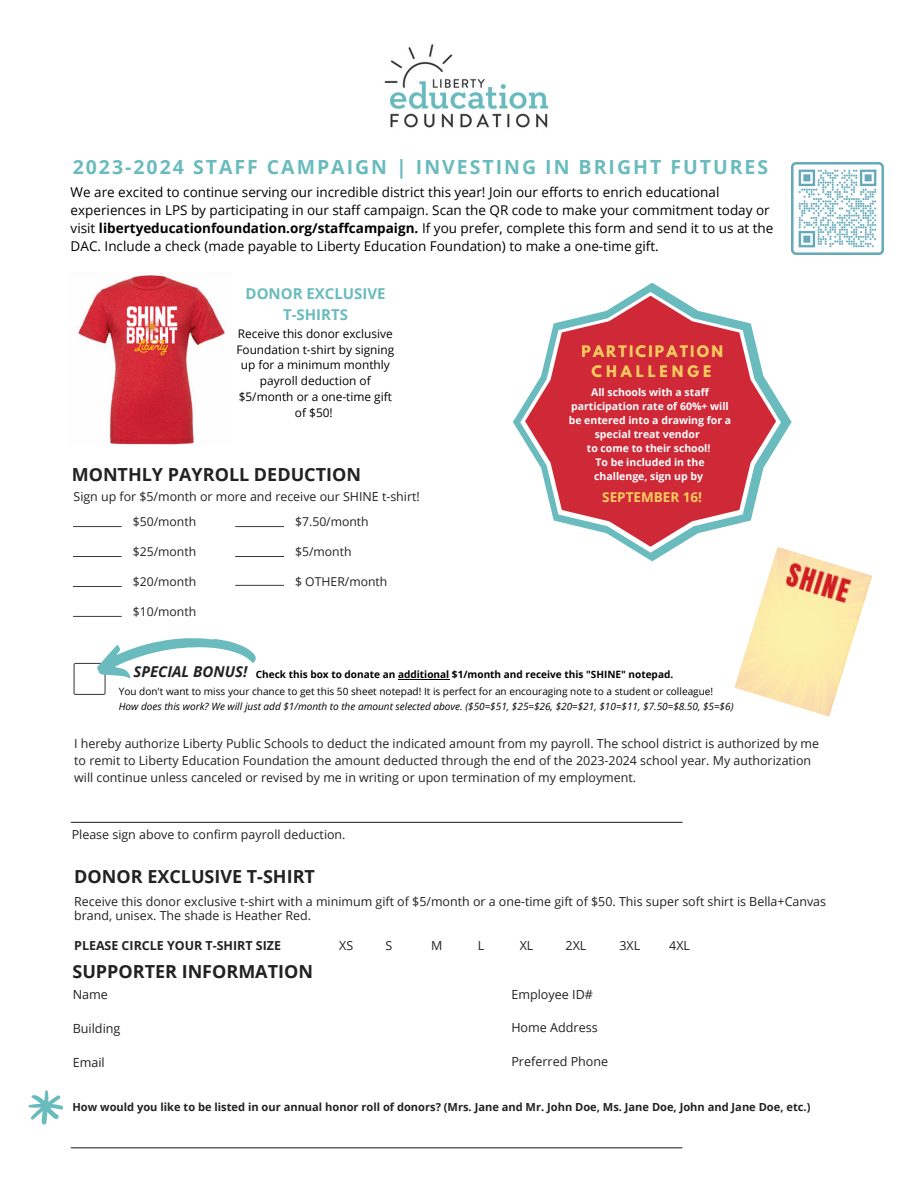
<style>
.page{position:relative;width:918px;height:1188px;background:#fff}
.page>*{position:absolute;margin:0;border:0;box-sizing:border-box;transform-origin:0 0}
.t1{font:700 19.5px "Open Sans";letter-spacing:.1em;color:#6abbbd}
.t2{font:700 18px "Open Sans";color:#222}
.t3{font:700 15px "Open Sans";color:#6abbbd}
.t4{font:italic 700 15px "Open Sans";color:#222}
.t5{font:700 14.1px "League Spartan";letter-spacing:.155em;color:#f7cd5f}
.t6{font:700 14.1px "League Spartan";letter-spacing:.28em;color:#f7cd5f}
.t7{font:13.5px/18px "Open Sans";color:#000}
.t8{font:700 13.5px "Open Sans";color:#f7cd5f}
.t9{font:12.6px "Open Sans";color:#222}
.t10{font:12.45px/16.8px "Open Sans";color:#222}
.t11{font:700 12.45px "Open Sans";color:#222}
.t12{font:12.15px "Open Sans";color:#222}
.t13{font:11.85px/15.8px "Open Sans";color:#000;text-align:center}
.t14{font:700 11.1px "Open Sans";color:#222}
.t15{font:700 10.5px/14px "Open Sans";color:#fff;text-align:center}
.t16{font:italic 10.05px "Open Sans";color:#000}
.t17{font:10.05px "Open Sans";color:#000}
.t18{font:700 10.05px "Open Sans";color:#000}
.s1{font-weight:700}
</style>
<div class="page">
<svg style="left:73px;top:526px;width:49px;height:1px"></svg>
<svg style="left:73px;top:556px;width:49px;height:1px"></svg>
<svg style="left:73px;top:586px;width:49px;height:1px"></svg>
<svg style="left:73px;top:616px;width:49px;height:1px"></svg>
<svg style="left:235px;top:556px;width:49px;height:1px"></svg>
<svg style="left:235px;top:585px;width:49px;height:1px"></svg>
<svg style="left:235px;top:526px;width:49px;height:1px"></svg>
<hr style="left:71px;top:822px;width:611px;height:1px;background:#323232">
<hr style="left:71px;top:1147px;width:611px;height:1px;background:#323232">
<img style="left:384px;top:44px;width:165px;height:84px">
<svg style="left:74px;top:638px;width:181px;height:57px"></svg>
<img style="left:76px;top:275px;width:149px;height:170px">
<svg style="left:513px;top:283px;width:279px;height:278px"></svg>
<svg style="left:520px;top:292px;width:261px;height:261px"></svg>
<svg style="left:525px;top:296px;width:251px;height:251px;fill:#cf2937"></svg>
<img style="left:734px;top:547px;width:138px;height:170px">
<img style="left:791px;top:162px;width:92px;height:92px">
<svg style="left:28px;top:1090px;width:36px;height:35px"></svg>
<hr style="left:398px;top:679px;width:51px;height:1px;background:#000">
<p class="t1" style="left:73px;top:153px;width:697px">2023-2024 STAFF CAMPAIGN | INVESTING IN BRIGHT FUTURES</p>
<p class="t7" style="left:71px;top:183px;width:704px">We are excited to continue serving our incredible district this year! Join our efforts to enrich educational experiences in LPS by participating in our staff campaign. Scan the QR code to make your commitment today or visit <span class="s1">libertyeducationfoundation.org/staffcampaign.</span> If you prefer, complete this form and send it to us at the DAC. Include a check (made payable to Liberty Education Foundation) to make a one-time gift.</p>
<p class="t3" style="left:246px;top:283px;width:142px">DONOR EXCLUSIVE</p>
<p class="t3" style="left:283px;top:304px;width:67px">T-SHIRTS</p>
<p class="t13" style="left:236px;top:325px;width:159px">Receive this donor exclusive<br>Foundation t-shirt by signing up for a minimum monthly payroll deduction of $5/month or a one-time gift of $50!</p>
<p class="t2" style="left:72px;top:462px;width:291px">MONTHLY PAYROLL DEDUCTION</p>
<p class="t10" style="left:74px;top:488px;width:348px">Sign up for $5/month or more and receive our SHINE t-shirt!</p>
<p class="t12" style="left:133px;top:513px;width:65px">$50/month</p>
<p class="t12" style="left:133px;top:543px;width:65px">$25/month</p>
<p class="t12" style="left:133px;top:573px;width:65px">$20/month</p>
<p class="t12" style="left:133px;top:603px;width:65px">$10/month</p>
<p class="t12" style="left:295px;top:513px;width:75px">$7.50/month</p>
<p class="t12" style="left:295px;top:543px;width:58px">$5/month</p>
<p class="t12" style="left:295px;top:573px;width:94px">$ OTHER/month</p>
<p class="t5" style="left:582px;top:344px;width:143px">PARTICIPATION</p>
<p class="t6" style="left:592px;top:364px;width:121px">CHALLENGE</p>
<p class="t15" style="left:569px;top:385px;width:164px">All schools with a staff participation rate of 60%+ will be entered into a drawing for a special treat vendor</p>
<p class="t15" style="left:587px;top:441px;width:125px">to come to their school!</p>
<p class="t15" style="left:595px;top:455px;width:111px">To be included in the</p>
<p class="t15" style="left:594px;top:469px;width:110px">challenge, sign up by</p>
<p class="t8" style="left:602px;top:487px;width:101px">SEPTEMBER 16!</p>
<p class="t4" style="left:133px;top:661px;width:115px">SPECIAL BONUS!</p>
<p class="t17" style="left:119px;top:684px;width:596px">You don't want to miss your chance to get this 50 sheet notepad! It is perfect for an encouraging note to a student or colleague!</p>
<p class="t16" style="left:119px;top:699px;width:616px">How does this work? We will just add $1/month to the amount selected above. ($50=$51, $25=$26, $20=$21, $10=$11, $7.50=$8.50, $5=$6)</p>
<p class="t18" style="left:256px;top:667px;width:419px">Check this box to donate an additional $1/month and receive this "SHINE" notepad.</p>
<p class="t10" style="left:74px;top:735px;width:746px">I hereby authorize Liberty Public Schools to deduct the indicated amount from my payroll. The school district is authorized by me to remit to Liberty Education Foundation the amount deducted through the end of the 2023-2024 school year. My authorization will continue unless canceled or revised by me in writing or upon termination of my employment.</p>
<p class="t10" style="left:72px;top:826px;width:275px">Please sign above to confirm payroll deduction.</p>
<p class="t2" style="left:74px;top:864px;width:242px">DONOR EXCLUSIVE T-SHIRT</p>
<p class="t10" style="left:74px;top:894px;width:753px;line-height:13.5px">Receive this donor exclusive t-shirt with a minimum gift of $5/month or a one-time gift of $50. This super soft shirt is Bella+Canvas brand, unisex. The shade is Heather Red.</p>
<p class="t11" style="left:74px;top:936px;width:208px">PLEASE CIRCLE YOUR T-SHIRT SIZE</p>
<p class="t10" style="left:339px;top:936px;width:16px">XS</p>
<p class="t10" style="left:386px;top:936px;width:8px">S</p>
<p class="t10" style="left:431px;top:936px;width:13px">M</p>
<p class="t10" style="left:478px;top:936px;width:8px">L</p>
<p class="t10" style="left:520px;top:936px;width:15px">XL</p>
<p class="t10" style="left:566px;top:936px;width:22px">2XL</p>
<p class="t10" style="left:619px;top:936px;width:22px">3XL</p>
<p class="t10" style="left:669px;top:936px;width:22px">4XL</p>
<p class="t2" style="left:72px;top:959px;width:242px">SUPPORTER INFORMATION</p>
<p class="t9" style="left:73px;top:986px;width:37px">Name</p>
<p class="t9" style="left:73px;top:1020px;width:49px">Building</p>
<p class="t9" style="left:73px;top:1053px;width:34px">Email</p>
<p class="t9" style="left:511px;top:985px;width:83px">Employee ID#</p>
<p class="t9" style="left:511px;top:1019px;width:88px">Home Address</p>
<p class="t9" style="left:511px;top:1052px;width:98px">Preferred Phone</p>
<p class="t14" style="left:72px;top:1099px;width:740px">How would you like to be listed in our annual honor roll of donors? (Mrs. Jane and Mr. John Doe, Ms. Jane Doe, John and Jane Doe, etc.)</p>
</div>
